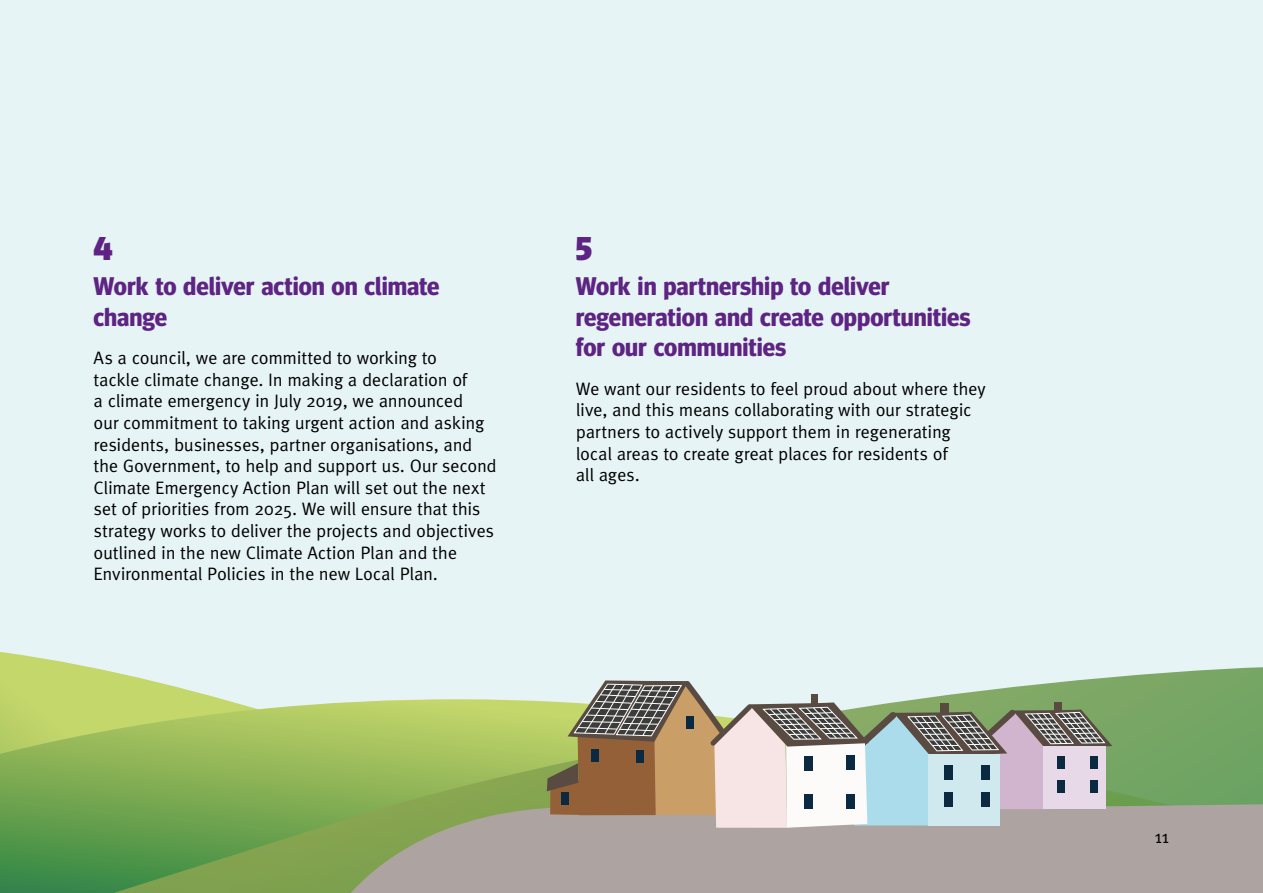
<style>
.page{position:relative;width:1263px;height:893px;background:#e7f4f6}
.page>*{position:absolute;margin:0;border:0;box-sizing:border-box;transform-origin:0 0}
.Heading_3{font:900 33px "Meta Headline Pro";color:#5e2483}
.Heading_3-2{font:700 25.5px/30.6px "Meta Headline Pro";color:#5e2483}
.Paragraph_1{font:18px/21.6px "Meta Pro Norm";letter-spacing:-.02em;color:#000}
</style>
<div class="page">
<svg style="left:0;top:652px;width:84px;height:14px"></svg>
<svg style="left:0;top:666px;width:1263px;height:227px"></svg>
<svg style="left:322px;top:801px;width:941px;height:92px;background:#a6a395"></svg>
<svg style="left:547px;top:680px;width:565px;height:148px;background:#b1afa3"></svg>
<h3 class="Heading_3" style="left:94px;top:222px;width:21px">4</h3>
<h3 class="Heading_3-2" style="left:94px;top:269px;width:348px">Work to deliver action on climate change</h3>
<p class="Paragraph_1" style="left:94px;top:346px;width:405px">As a council, we are committed to working to<br>tackle climate change. In making a declaration of<br>a climate emergency in July 2019, we announced<br>our commitment to taking urgent action and asking residents, businesses, partner organisations, and the Government, to help and support us. Our second Climate Emergency Action Plan will set out the next set of priorities from 2025. We will ensure that this strategy works to deliver the projects and objectives outlined in the new Climate Action Plan and the Environmental Policies in the new Local Plan.</p>
<h3 class="Heading_3" style="left:576px;top:222px;width:18px">5</h3>
<h3 class="Heading_3-2" style="left:576px;top:269px;width:396px">Work in partnership to deliver regeneration and create opportunities for our communities</h3>
<p class="Paragraph_1" style="left:576px;top:377px;width:411px">We want our residents to feel proud about where they live, and this means collaborating with our strategic partners to actively support them in regenerating local areas to create great places for residents of<br>all ages.</p>
<p class="Paragraph_1" style="left:1154px;top:825px;width:17px">11</p>
</div>
